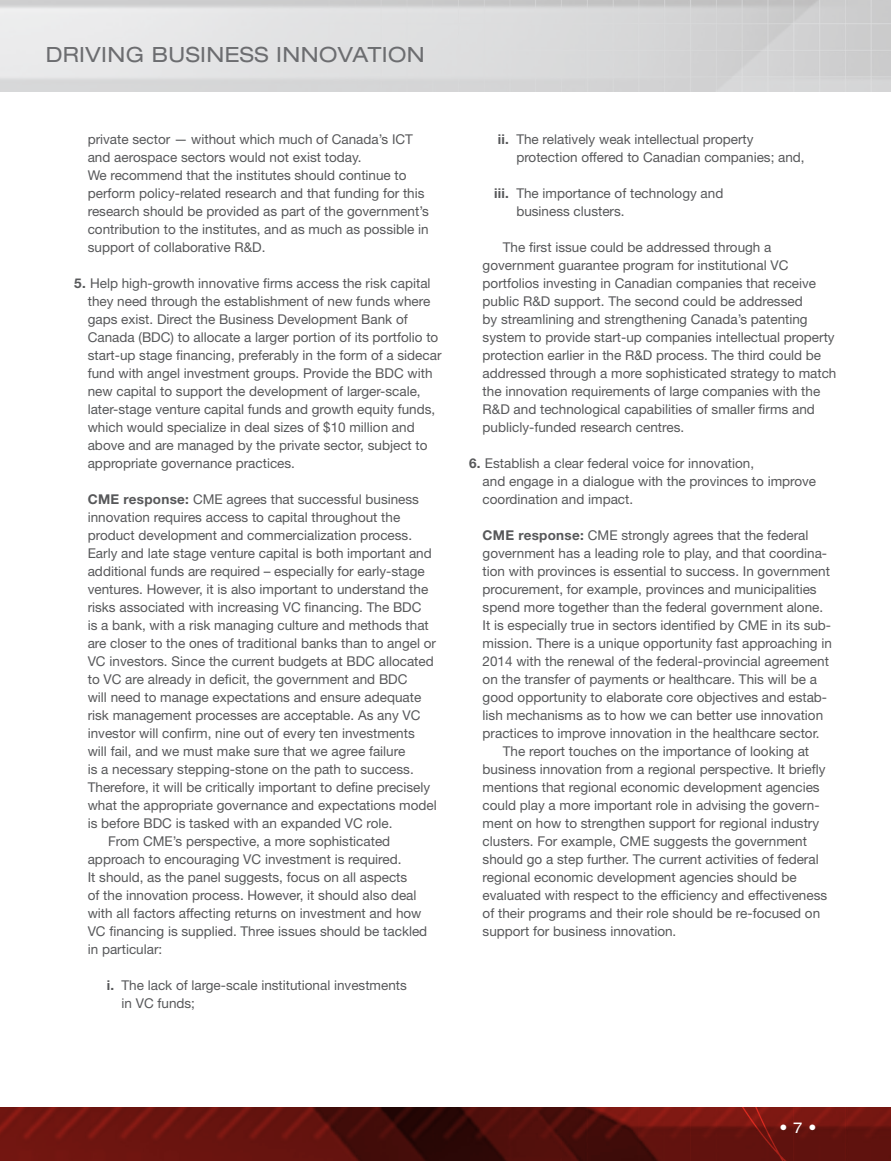
<style>
.page{position:relative;width:891px;height:1161px;background:#fff}
.page>*{position:absolute;margin:0;border:0;box-sizing:border-box;transform-origin:0 0}
.t1{font:expanded 21px "Helvetica Neue LT Std";letter-spacing:.02em;color:#6c6d70}
.t2{font:500 15px "Futura Std";color:#fff}
.body_indented{font:13.5px/18px "Helvetica Neue LT Std";color:#57585a}
.body_indented_contin{font:13.5px/18px "Helvetica Neue LT Std";color:#57585a}
.Key_bullet_new{font:13.5px/18px "Helvetica Neue LT Std";color:#57585a}
.s1{font-weight:700}
.s2{font-family:"Helvetica Neue LT Std";font-weight:400;font-stretch:expanded}
</style>
<div class="page">
<svg style="left:0;top:1107px;width:891px;height:54px;background:#5e110d"></svg>
<h1 class="t1" style="left:46px;top:42px;width:380px">DRIVING BUSINESS INNOVATION</h1>
<p class="body_indented" style="left:88px;top:130px;width:343px">private sector — without which much of Canada’s ICT and aerospace sectors would not exist today.<br>We recommend that the institutes should continue to perform policy-related research and that funding for this research should be provided as part of the government’s contribution to the institutes, and as much as possible in support of collaborative R&amp;D.</p>
<p class="Key_bullet_new" style="left:88px;top:274px;width:355px;text-indent:-14px"><span class="s1">5.</span> Help high-growth innovative firms access the risk capital they need through the establishment of new funds where gaps exist. Direct the Business Development Bank of Canada (BDC) to allocate a larger portion of its portfolio to start-up stage financing, preferably in the form of a sidecar fund with angel investment groups. Provide the BDC with new capital to support the development of larger-scale, later-stage venture capital funds and growth equity funds, which would specialize in deal sizes of $10 million and above and are managed by the private sector, subject to appropriate governance practices.</p>
<p class="body_indented" style="left:88px;top:490px;width:351px"><span class="s1">CME response:</span> CME agrees that successful business innovation requires access to capital throughout the product development and commercialization process.<br>Early and late stage venture capital is both important and additional funds are required – especially for early-stage ventures. However, it is also important to understand the risks associated with increasing VC financing. The BDC<br>is a bank, with a risk managing culture and methods that are closer to the ones of traditional banks than to angel or VC investors. Since the current budgets at BDC allocated to VC are already in deficit, the government and BDC<br>will need to manage expectations and ensure adequate risk management processes are acceptable. As any VC investor will confirm, nine out of every ten investments will fail, and we must make sure that we agree failure<br>is a necessary stepping-stone on the path to success.<br>Therefore, it will be critically important to define precisely what the appropriate governance and expectations model is before BDC is tasked with an expanded VC role.</p>
<p class="body_indented_contin" style="left:88px;top:832px;width:341px;text-indent:20px">From CME’s perspective, a more sophisticated approach to encouraging VC investment is required.<br>It should, as the panel suggests, focus on all aspects<br>of the innovation process. However, it should also deal with all factors affecting returns on investment and how VC financing is supplied. Three issues should be tackled in particular:</p>
<p class="body_indented_contin" style="left:122px;top:976px;width:287px;text-indent:-15px"><span class="s1">i.</span> The lack of large-scale institutional investments in VC funds;</p>
<p class="body_indented_contin" style="left:516px;top:130px;width:290px;text-indent:-19px"><span class="s1">ii.</span> The relatively weak intellectual property protection offered to Canadian companies; and,</p>
<p class="body_indented_contin" style="left:516px;top:184px;width:209px;text-indent:-22px"><span class="s1">iii.</span> The importance of technology and business clusters.</p>
<p class="body_indented_contin" style="left:483px;top:238px;width:355px;text-indent:20px">The first issue could be addressed through a government guarantee program for institutional VC portfolios investing in Canadian companies that receive public R&amp;D support. The second could be addressed<br>by streamlining and strengthening Canada’s patenting system to provide start-up companies intellectual property protection earlier in the R&amp;D process. The third could be addressed through a more sophisticated strategy to match the innovation requirements of large companies with the R&amp;D and technological capabilities of smaller firms and publicly-funded research centres.</p>
<p class="Key_bullet_new" style="left:483px;top:454px;width:335px;text-indent:-14px"><span class="s1">6.</span> Establish a clear federal voice for innovation,<br>and engage in a dialogue with the provinces to improve coordination and impact.</p>
<p class="body_indented" style="left:483px;top:526px;width:351px"><span class="s1">CME response:</span> CME strongly agrees that the federal government has a leading role to play, and that coordina&shy;tion with provinces is essential to success. In government procurement, for example, provinces and municipalities spend more together than the federal government alone.<br>It is especially true in sectors identified by CME in its sub&shy;mission. There is a unique opportunity fast approaching in 2014 with the renewal of the federal-provincial agreement on the transfer of payments or healthcare. This will be a good opportunity to elaborate core objectives and estab&shy;lish mechanisms as to how we can better use innovation practices to improve innovation in the healthcare sector.</p>
<p class="body_indented_contin" style="left:483px;top:742px;width:346px;text-indent:20px">The report touches on the importance of looking at business innovation from a regional perspective. It briefly mentions that regional economic development agencies could play a more important role in advising the govern&shy;ment on how to strengthen support for regional industry clusters. For example, CME suggests the government should go a step further. The current activities of federal regional economic development agencies should be evaluated with respect to the efficiency and effectiveness of their programs and their role should be re-focused on support for business innovation.</p>
<p class="t2" style="left:779px;top:1118px;width:39px">• <span class="s2">7</span> •</p>
</div>
